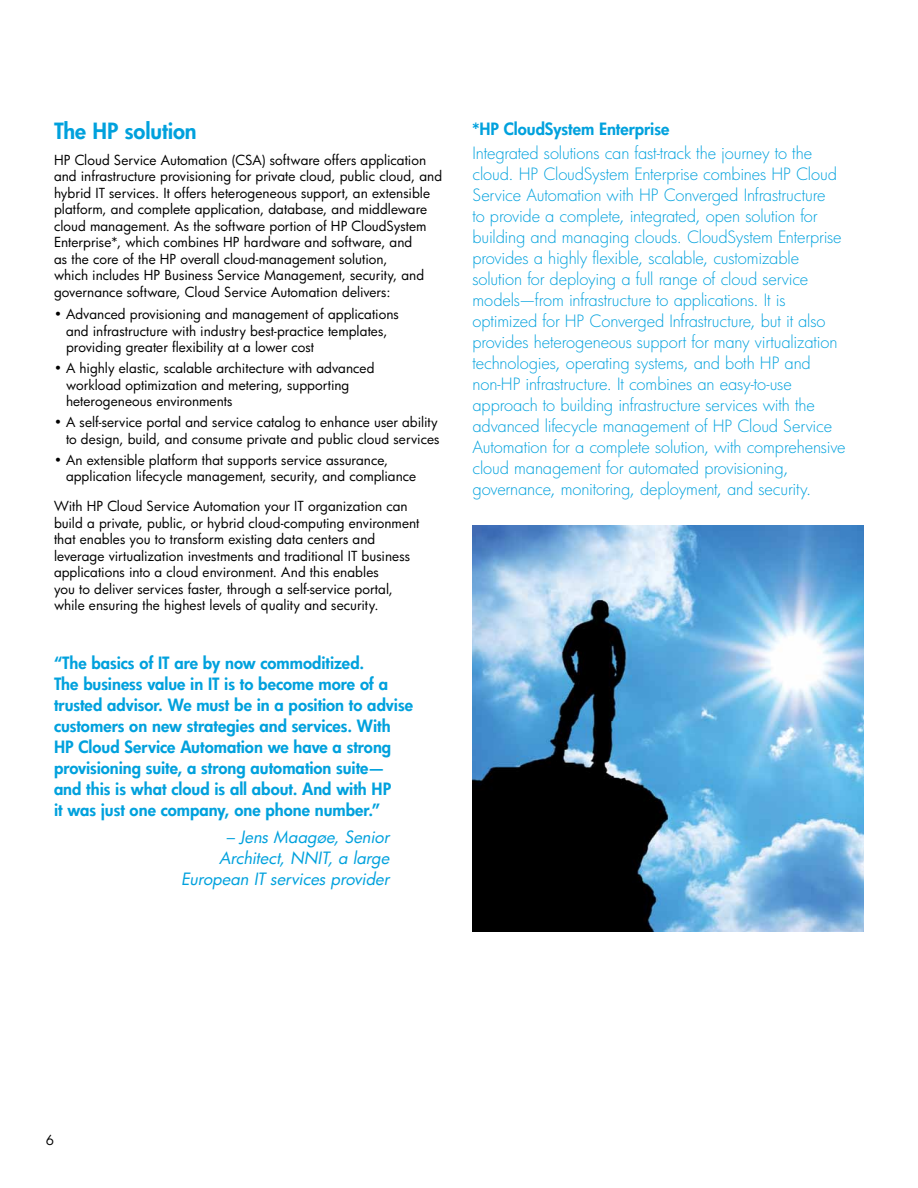
<style>
.page{position:relative;width:918px;height:1188px;background:#fff}
.page>*{position:absolute;margin:0;border:0;box-sizing:border-box;transform-origin:0 0}
.t1{font:800 21.75px "HP Futura";letter-spacing:-.005em;color:#00a1dd}
.t2{font:300 16.5px/21px "HP Futura";letter-spacing:-.01em;color:#00a1dd}
.t3{font:800 16.5px/21px "HP Futura";color:#00a1dd}
.t4{font:italic 16.5px/21px "HP Futura";letter-spacing:-.005em;color:#00a1dd;text-align:right}
.t5{font:13.5px/16.5px "HP Futura";letter-spacing:.005em;color:#000}
</style>
<div class="page">
<img style="left:472px;top:525px;width:392px;height:407px">
<h1 class="t1" style="left:54px;top:117px;width:144px">The HP solution</h1>
<p class="t5" style="left:54px;top:151px;width:390px">HP Cloud Service Automation (CSA) software offers application and infrastructure provisioning for private cloud, public cloud, and hybrid IT services. It offers heterogeneous support, an extensible platform, and complete application, database, and middleware cloud management. As the software portion of HP CloudSystem Enterprise*, which combines HP hardware and software, and<br>as the core of the HP overall cloud-management solution,<br>which includes HP Business Service Management, security, and governance software, Cloud Service Automation delivers:</p>
<p class="t5" style="left:66px;top:306px;width:334px;text-indent:-12px">• Advanced provisioning and management of applications and infrastructure with industry best-practice templates, providing greater flexibility at a lower cost</p>
<p class="t5" style="left:66px;top:360px;width:310px;text-indent:-12px">• A highly elastic, scalable architecture with advanced workload optimization and metering, supporting heterogeneous environments</p>
<p class="t5" style="left:54px;top:414px;width:387px;text-align:right">• A self-service portal and service catalog to enhance user ability to design, build, and consume private and public cloud services</p>
<p class="t5" style="left:66px;top:451px;width:352px;text-indent:-12px">• An extensible platform that supports service assurance, application lifecycle management, security, and compliance</p>
<p class="t5" style="left:54px;top:498px;width:367px">With HP Cloud Service Automation your IT organization can build a private, public, or hybrid cloud-computing environment that enables you to transform existing data centers and leverage virtualization investments and traditional IT business applications into a cloud environment. And this enables<br>you to deliver services faster, through a self-service portal, while ensuring the highest levels of quality and security.</p>
<p class="t3" style="left:54px;top:652px;width:360px">“The basics of IT are by now commoditized.<br>The business value in IT is to become more of a trusted advisor. We must be in a position to advise customers on new strategies and services. With HP Cloud Service Automation we have a strong provisioning suite, a strong automation suite— and this is what cloud is all about. And with HP<br>it was just one company, one phone number.”</p>
<p class="t4" style="left:181px;top:827px;width:210px">– Jens Maagøe, Senior<br>Architect, NNIT, a large<br>European IT services provider</p>
<p class="t3" style="left:473px;top:118px;width:198px">*HP CloudSystem Enterprise</p>
<p class="t2" style="left:473px;top:142px;width:375px">Integrated solutions can fast-track the journey to the cloud. HP CloudSystem Enterprise combines HP Cloud Service Automation with HP Converged Infrastructure<br>to provide a complete, integrated, open solution for building and managing clouds. CloudSystem Enterprise provides a highly flexible, scalable, customizable solution for deploying a full range of cloud service models—from infrastructure to applications. It is optimized for HP Converged Infrastructure, but it also provides heterogeneous support for many virtualization technologies, operating systems, and both HP and non-HP infrastructure. It combines an easy-to-use approach to building infrastructure services with the advanced lifecycle management of HP Cloud Service Automation for a complete solution, with comprehensive cloud management for automated provisioning, governance, monitoring, deployment, and security.</p>
<p class="t5" style="left:46px;top:1132px;width:10px">6</p>
</div>
